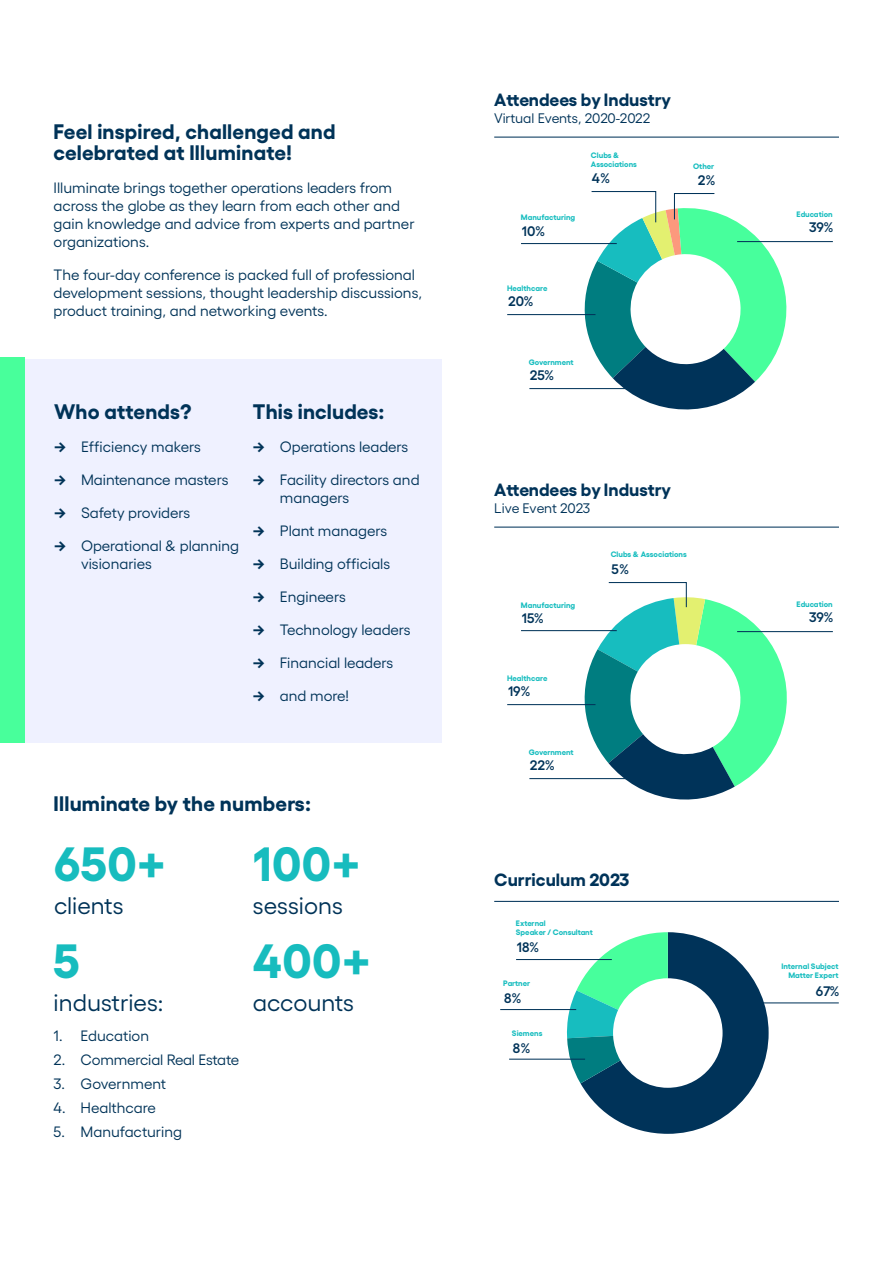
<style>
.page{position:relative;width:893px;height:1263px;background:#fff}
.page>*{position:absolute;margin:0;border:0;box-sizing:border-box;transform-origin:0 0}
.t1{font:700 48px "Yellix";letter-spacing:.01em;color:#17bcbe}
.t2{font:24px "Yellix";color:#003358}
.t3{font:700 21px/21px "Yellix";letter-spacing:.01em;color:#003358}
.t4{font:700 17.7px "Yellix";color:#003359}
.t5{font:15px/18px "Yellix";color:#003358}
.t6{font:600 13.8px "Yellix";color:#003359}
.t7{font:13.8px "Yellix";color:#003359}
.t8{font:700 7.95px/9.4px "Yellix";color:#17bdbf}
.s1{font-weight:700}
</style>
<div class="page">
<div style="left:0;top:359px;width:441px;height:383px;background:#eff1ff"></div>
<svg style="left:566px;top:932px;width:203px;height:202px"></svg>
<hr style="left:494px;top:901px;width:345px;height:1px;background:#003359">
<hr style="left:743px;top:1002px;width:96px;height:1px;background:#003359">
<hr style="left:516px;top:959px;width:96px;height:1px;background:#003359">
<hr style="left:509px;top:1059px;width:76px;height:1px;background:#003359">
<hr style="left:500px;top:1009px;width:76px;height:1px;background:#003359">
<hr style="left:494px;top:137px;width:345px;height:1px;background:#003359">
<svg style="left:626px;top:390px;width:119px;height:20px"></svg>
<svg style="left:507px;top:191px;width:326px;height:199px"></svg>
<svg style="left:626px;top:780px;width:119px;height:20px"></svg>
<hr style="left:494px;top:527px;width:345px;height:1px;background:#003359">
<svg style="left:507px;top:582px;width:326px;height:198px"></svg>
<div style="left:0;top:357px;width:25px;height:385px;background:#48ff9b"></div>
<h3 class="t3" style="left:54px;top:119px;width:283px">Feel inspired, challenged and celebrated at Illuminate!</h3>
<p class="t5" style="left:54px;top:177px;width:362px">Illuminate brings together operations leaders from across the globe as they learn from each other and gain knowledge and advice from experts and partner organizations.</p>
<p class="t5" style="left:54px;top:264px;width:370px">The four-day conference is packed full of professional development sessions, thought leadership discussions, product training, and networking events.</p>
<h3 class="t3" style="left:54px;top:399px;width:139px">Who attends?</h3>
<p class="t5" style="left:54px;top:436px;width:148px"><span class="s1">→</span> Efficiency makers</p>
<p class="t5" style="left:54px;top:469px;width:176px"><span class="s1">→</span> Maintenance masters</p>
<p class="t5" style="left:54px;top:502px;width:138px"><span class="s1">→</span> Safety providers</p>
<p class="t5" style="left:81px;top:535px;width:160px;text-indent:-27px"><span class="s1">→</span> Operational &amp; planning visionaries</p>
<h3 class="t3" style="left:253px;top:399px;width:133px">This includes:</h3>
<p class="t5" style="left:253px;top:436px;width:157px"><span class="s1">→</span> Operations leaders</p>
<p class="t5" style="left:280px;top:469px;width:141px;text-indent:-27px"><span class="s1">→</span> Facility directors and managers</p>
<p class="t5" style="left:253px;top:520px;width:136px"><span class="s1">→</span> Plant managers</p>
<p class="t5" style="left:253px;top:553px;width:139px"><span class="s1">→</span> Building officials</p>
<p class="t5" style="left:253px;top:586px;width:94px"><span class="s1">→</span> Engineers</p>
<p class="t5" style="left:253px;top:619px;width:159px"><span class="s1">→</span> Technology leaders</p>
<p class="t5" style="left:253px;top:652px;width:142px"><span class="s1">→</span> Financial leaders</p>
<p class="t5" style="left:253px;top:685px;width:98px"><span class="s1">→</span> and more!</p>
<h3 class="t3" style="left:54px;top:791px;width:259px">Illuminate by the numbers:</h3>
<h1 class="t1" style="left:54px;top:825px;width:113px">650+</h1>
<h2 class="t2" style="left:54px;top:887px;width:71px">clients</h2>
<h1 class="t1" style="left:54px;top:922px;width:28px">5</h1>
<h2 class="t2" style="left:54px;top:984px;width:111px">industries:</h2>
<p class="t5" style="left:54px;top:1025px;width:97px">1. Education</p>
<p class="t5" style="left:54px;top:1049px;width:187px">2. Commercial Real Estate</p>
<p class="t5" style="left:54px;top:1073px;width:114px">3. Government</p>
<p class="t5" style="left:54px;top:1097px;width:104px">4. Healthcare</p>
<p class="t5" style="left:54px;top:1121px;width:130px">5. Manufacturing</p>
<h1 class="t1" style="left:253px;top:825px;width:109px">100+</h1>
<h2 class="t2" style="left:253px;top:887px;width:92px">sessions</h2>
<h1 class="t1" style="left:253px;top:922px;width:119px">400+</h1>
<h2 class="t2" style="left:253px;top:984px;width:103px">accounts</h2>
<p class="t4" style="left:494px;top:85px;width:178px">Attendees by Industry</p>
<p class="t7" style="left:494px;top:108px;width:158px">Virtual Events, 2020-2022</p>
<p class="t8" style="left:591px;top:149px;width:47px">Clubs &amp;<br>Associations</p>
<p class="t8" style="left:521px;top:212px;width:56px">Manufacturing</p>
<p class="t6" style="left:522px;top:220px;width:25px">10%</p>
<p class="t6" style="left:592px;top:167px;width:20px">4%</p>
<p class="t8" style="left:507px;top:282px;width:42px">Healthcare</p>
<p class="t6" style="left:508px;top:291px;width:27px">20%</p>
<p class="t8" style="left:529px;top:356px;width:46px">Government</p>
<p class="t6" style="left:530px;top:365px;width:26px">25%</p>
<p class="t8" style="left:693px;top:161px;width:23px">Other</p>
<p class="t6" style="left:698px;top:169px;width:19px">2%</p>
<p class="t4" style="left:494px;top:475px;width:178px">Attendees by Industry</p>
<p class="t7" style="left:494px;top:498px;width:97px">Live Event 2023</p>
<p class="t8" style="left:611px;top:549px;width:78px">Clubs &amp; Associations</p>
<p class="t8" style="left:521px;top:599px;width:56px">Manufacturing</p>
<p class="t6" style="left:522px;top:608px;width:24px">15%</p>
<p class="t8" style="left:507px;top:672px;width:42px">Healthcare</p>
<p class="t6" style="left:508px;top:681px;width:24px">19%</p>
<p class="t8" style="left:529px;top:746px;width:46px">Government</p>
<p class="t6" style="left:530px;top:755px;width:27px">22%</p>
<p class="t6" style="left:612px;top:558px;width:19px">5%</p>
<p class="t4" style="left:494px;top:865px;width:136px">Curriculum 2023</p>
<p class="t8" style="left:516px;top:917px;width:78px">External<br>Speaker / Consultant</p>
<p class="t6" style="left:517px;top:936px;width:24px">18%</p>
<p class="t8" style="left:503px;top:978px;width:29px">Partner</p>
<p class="t6" style="left:504px;top:987px;width:19px">8%</p>
<p class="t8" style="left:512px;top:1028px;width:32px">Siemens</p>
<p class="t6" style="left:513px;top:1037px;width:19px">8%</p>
<p class="t8" style="left:797px;top:208px;width:38px">Education</p>
<p class="t6" style="left:809px;top:217px;width:26px">39%</p>
<p class="t8" style="left:797px;top:598px;width:38px">Education</p>
<p class="t6" style="left:809px;top:607px;width:26px">39%</p>
<p class="t8" style="left:781px;top:960px;width:59px;text-align:right">Internal Subject<br>Matter Expert</p>
<p class="t6" style="left:816px;top:980px;width:25px">67%</p>
</div>
